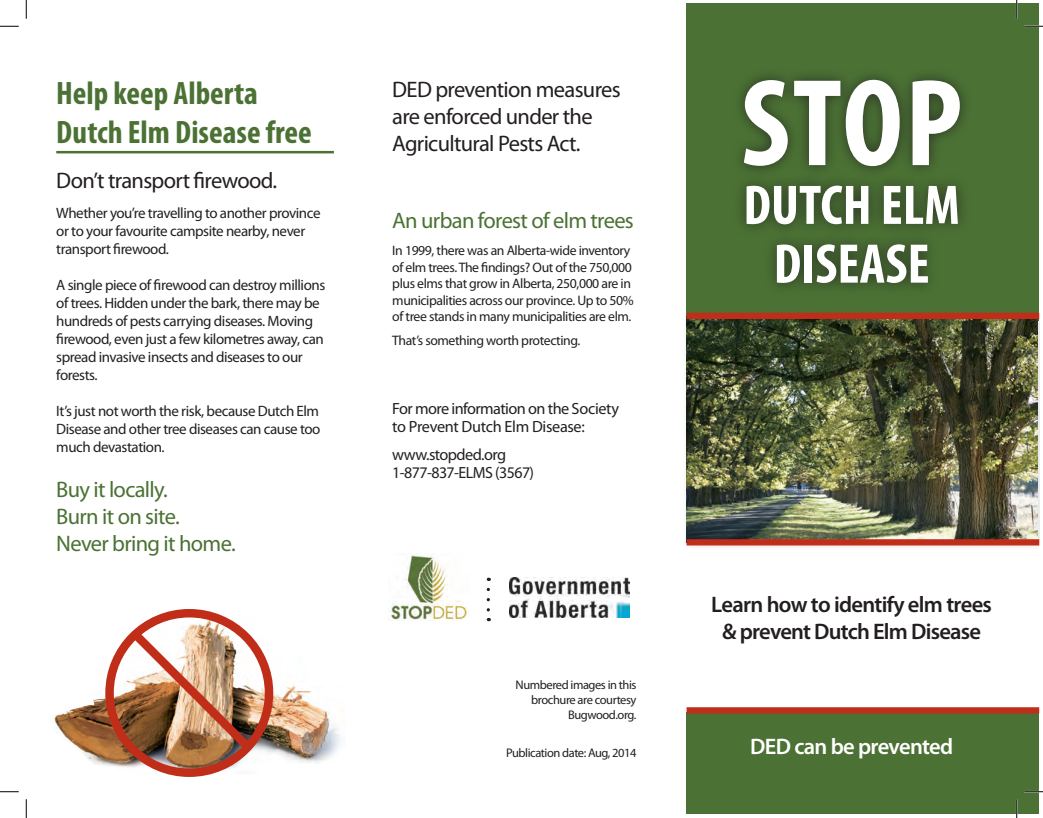
<style>
.page{position:relative;width:1043px;height:818px;background:#fff}
.page>*{position:absolute;margin:0;border:0;box-sizing:border-box;transform-origin:0 0}
.t1{font:700 condensed 125px "Myriad Pro";color:#fff}
.t2{font:700 condensed 56.25px "Myriad Pro";color:#fff}
.t3{font:700 condensed 32.5px/39px "Myriad Pro";color:#4b7234}
.t4{font:22.5px/27px "Myriad Pro";letter-spacing:-.03em;color:#231f20}
.t5{font:22.5px "Myriad Pro";letter-spacing:-.03em;color:#4b7234}
.t6{font:600 22.5px "Myriad Pro";letter-spacing:-.035em;color:#231f20}
.t7{font:600 22.5px "Myriad Pro";letter-spacing:-.03em;color:#fff}
.t8{font:16.25px/17.5px "Myriad Pro";letter-spacing:-.035em;color:#231f20}
.t9{font:15px/18px "Myriad Pro";letter-spacing:-.03em;color:#231f20}
.t10{font:13.75px/16.5px "Myriad Pro";letter-spacing:-.03em;color:#231f20}
.t11{font:12.5px/15px "Myriad Pro";letter-spacing:-.035em;color:#231f20;text-align:right}
</style>
<div class="page">
<div style="left:686px;top:4px;width:353px;height:317px;background:#4b7234"></div>
<div style="left:729px;top:65px;width:242px;height:230px;background:#231f20;opacity:.75"></div>
<img style="left:388px;top:553px;width:81px;height:67px">
<img style="left:510px;top:577px;width:119px;height:40px">
<svg style="left:486px;top:589px;width:4px;height:32px"></svg>
<hr style="left:56px;top:151px;width:278px;height:2px;background:#4b7234">
<img style="left:54px;top:609px;width:287px;height:165px">
<div style="left:105px;top:609px;width:168px;height:167px;border:8px solid #c02d19;border-radius:50%"></div>
<img style="left:124px;top:623px;width:135px;height:135px">
<div style="left:682px;top:312px;width:357px;height:239px;background:#231f20;opacity:.15"></div>
<img style="left:686px;top:319px;width:351px;height:220px">
<div style="left:686px;top:313px;width:353px;height:6px;background:#c02d19"></div>
<div style="left:686px;top:539px;width:353px;height:6px;background:#c02d19"></div>
<div style="left:686px;top:712px;width:353px;height:102px;background:#4b7234"></div>
<div style="left:686px;top:707px;width:353px;height:6px;background:#c02d19"></div>
<svg style="left:0;top:25px;width:19px;height:2px"></svg>
<svg style="left:1024px;top:25px;width:18px;height:2px"></svg>
<svg style="left:0;top:791px;width:19px;height:1px"></svg>
<svg style="left:1024px;top:791px;width:18px;height:1px"></svg>
<svg style="left:25px;top:0;width:2px;height:19px"></svg>
<svg style="left:25px;top:799px;width:2px;height:19px"></svg>
<svg style="left:1015px;top:0;width:2px;height:19px"></svg>
<svg style="left:1016px;top:799px;width:1px;height:19px"></svg>
<p class="t3" style="left:56px;top:73px;width:257px">Help keep Alberta<br>Dutch Elm Disease free</p>
<p class="t4" style="left:56px;top:167px;width:222px">Don’t transport firewood.</p>
<p class="t9" style="left:56px;top:203px;width:266px">Whether you’re travelling to another province or to your favourite campsite nearby, never transport firewood.</p>
<p class="t9" style="left:56px;top:275px;width:270px">A single piece of firewood can destroy millions of trees. Hidden under the bark, there may be hundreds of pests carrying diseases. Moving firewood, even just a few kilometres away, can spread invasive insects and diseases to our forests.</p>
<p class="t9" style="left:56px;top:401px;width:266px;text-align:justify">It’s just not worth the risk, because Dutch Elm Disease and other tree diseases can cause too much devastation.</p>
<p class="t5" style="left:56px;top:475px;width:113px">Buy it locally.</p>
<p class="t5" style="left:56px;top:502px;width:125px">Burn it on site.</p>
<p class="t5" style="left:56px;top:529px;width:181px">Never bring it home.</p>
<p class="t4" style="left:392px;top:75px;width:230px">DED prevention measures are enforced under the<br>Agricultural Pests Act.</p>
<p class="t5" style="left:392px;top:206px;width:243px">An urban forest of elm trees</p>
<p class="t10" style="left:392px;top:242px;width:243px">In 1999, there was an Alberta-wide inventory of elm trees.The findings? Out of the 750,000 plus elms that grow in Alberta, 250,000 are in municipalities across our province. Up to 50% of tree stands in many municipalities are elm.</p>
<p class="t10" style="left:392px;top:332px;width:189px">That’s something worth protecting.</p>
<p class="t8" style="left:392px;top:399px;width:228px">For more information on the Society to Prevent Dutch Elm Disease:</p>
<p class="t8" style="left:392px;top:446px;width:115px">www.stopded.org</p>
<p class="t8" style="left:392px;top:463px;width:143px">1-877-837-ELMS (3567)</p>
<p class="t11" style="left:515px;top:677px;width:122px">Numbered images in this brochure are courtesy<br>Bugwood.org.</p>
<p class="t11" style="left:506px;top:744px;width:132px">Publication date: Aug, 2014</p>
<p class="t1" style="left:741px;top:45px;width:223px">STOP</p>
<p class="t2" style="left:743px;top:170px;width:218px">DUTCH ELM</p>
<p class="t2" style="left:773px;top:229px;width:157px">DISEASE</p>
<p class="t6" style="left:711px;top:590px;width:282px">Learn how to identify elm trees</p>
<p class="t6" style="left:722px;top:617px;width:260px">&amp; prevent Dutch Elm Disease</p>
<p class="t7" style="left:750px;top:732px;width:205px">DED can be prevented</p>
</div>
